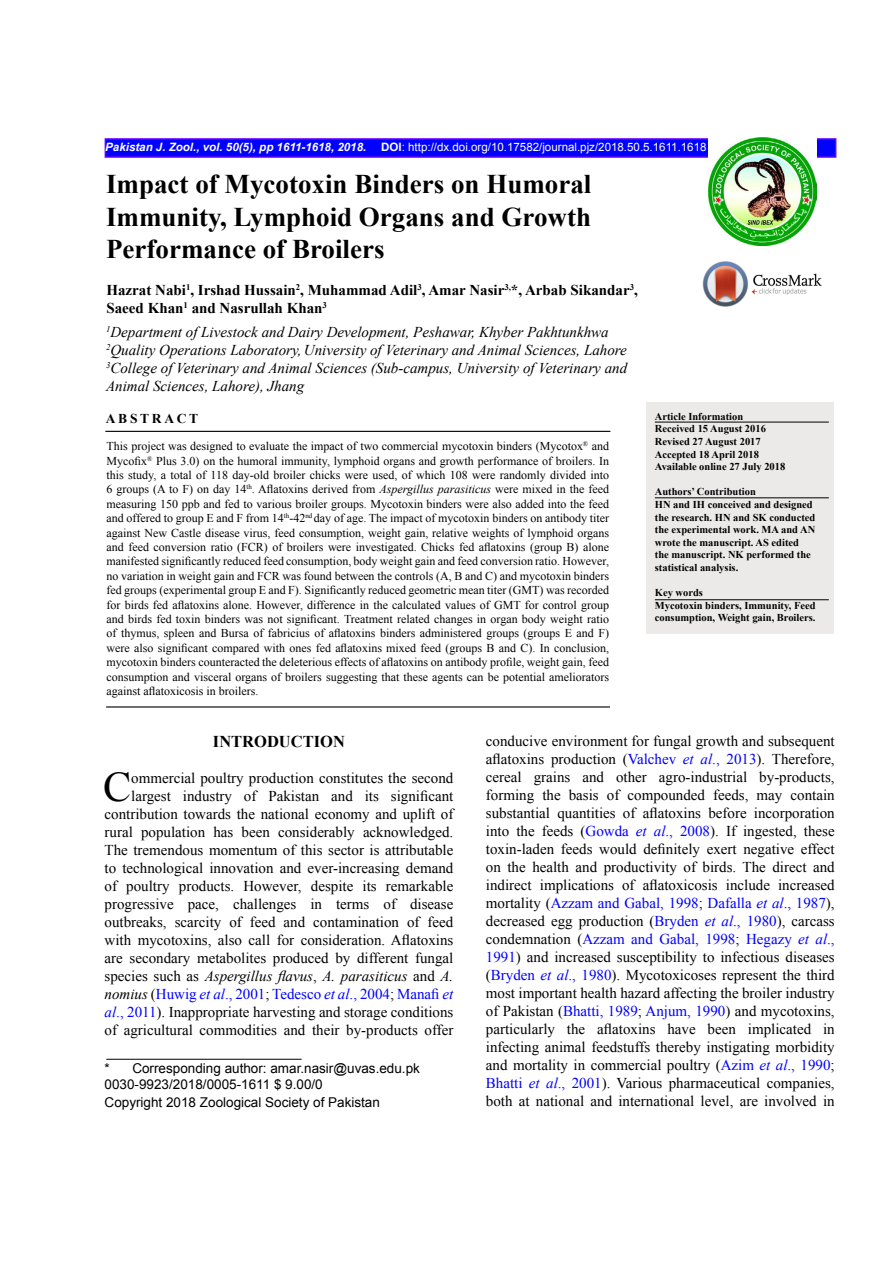
<style>
.page{position:relative;width:893px;height:1263px;background:#fff}
.page>*{position:absolute;margin:0;border:0;box-sizing:border-box;transform-origin:0 0}
.t1{font:42.15px "Times New Roman";color:#000}
.t2{font:700 27px/32.4px "Times New Roman";color:#000;text-align:justify}
.t3{font:700 16.5px "Times New Roman";color:#000}
.t4{font:15px/18px "Times New Roman";color:#000;text-align:right}
.t5{font:italic 15px/18px "Times New Roman";color:#000}
.t6{font:700 15px/18px "Times New Roman";color:#000}
.t7{font:13.5px/16.2px "Arial";color:#000}
.t8{font:700 13.5px "Times New Roman";letter-spacing:.2em;color:#000}
.t9{font:12px/14.4px "Times New Roman";color:#000;text-align:justify}
.t10{font:11.55px "Arial";color:#fff}
.t11{font:italic 700 11.55px "Arial";color:#fff}
.t12{font:700 10.5px/12.6px "Times New Roman";color:#000}
.s1{font-weight:700}
.s2{font-style:italic}
.s3{color:#00f}
.s4{font-style:italic;color:#00f}
</style>
<div class="page">
<img style="left:702px;top:261px;width:120px;height:45px">
<div style="left:105px;top:138px;width:731px;height:20px;background:#00f;border:2px solid #60f"></div>
<img style="left:708px;top:138px;width:108px;height:108px">
<div style="left:646px;top:403px;width:187px;height:231px;background:#ece9e9"></div>
<hr style="left:655px;top:497px;width:174px;height:1px;background:#000">
<hr style="left:105px;top:431px;width:505px;height:1px;background:#000">
<hr style="left:106px;top:706px;width:504px;height:1px;background:#000">
<hr style="left:655px;top:422px;width:174px;height:1px;background:#000">
<hr style="left:106px;top:1059px;width:196px;height:1px;background:#000">
<hr style="left:655px;top:599px;width:174px;height:1px;background:#000">
<p class="t11" style="left:105px;top:139px;width:263px">Pakistan J. Zool., vol. 50(5), pp 1611-1618, 2018.</p>
<p class="t10" style="left:381px;top:140px;width:327px"><span class="s1">DOI</span>: http://dx.doi.org/10.17582/journal.pjz/2018.50.5.1611.1618</p>
<h2 class="t2" style="left:106px;top:167px;width:487px">Impact of Mycotoxin Binders on Humoral Immunity, Lymphoid Organs and Growth Performance of Broilers</h2>
<p class="t6" style="left:106px;top:281px;width:533px">Hazrat Nabi<sup>1</sup>, Irshad Hussain<sup>2</sup>, Muhammad Adil<sup>3</sup>, Amar Nasir<sup>3,</sup>*, Arbab Sikandar<sup>3</sup>,<br>Saeed Khan<sup>1</sup> and Nasrullah Khan<sup>3</sup></p>
<p class="t5" style="left:106px;top:323px;width:523px"><sup>1</sup>Department of Livestock and Dairy Development, Peshawar, Khyber Pakhtunkhwa <sup>2</sup>Quality Operations Laboratory, University of Veterinary and Animal Sciences, Lahore <sup>3</sup>College of Veterinary and Animal Sciences (Sub-campus, University of Veterinary and Animal Sciences, Lahore), Jhang</p>
<p class="t12" style="left:655px;top:410px;width:132px">Article Information<br>Received 15 August 2016<br>Revised 27 August 2017<br>Accepted 18 April 2018<br>Available online 27 July 2018</p>
<p class="t12" style="left:655px;top:485px;width:162px">Authors’ Contribution<br>HN and IH conceived and designed the research. HN and SK conducted the experimental work. MA and AN wrote the manuscript. AS edited the manuscript. NK performed the statistical analysis.</p>
<p class="t12" style="left:655px;top:586px;width:162px">Key words<br>Mycotoxin binders, Immunity, Feed consumption, Weight gain, Broilers.</p>
<p class="t8" style="left:106px;top:409px;width:94px">ABSTRACT</p>
<p class="t9" style="left:107px;top:439px;width:504px">This project was designed to evaluate the impact of two commercial mycotoxin binders (Mycotox<sup>®</sup> and Mycofix<sup>®</sup> Plus 3.0) on the humoral immunity, lymphoid organs and growth performance of broilers. In this study, a total of 118 day-old broiler chicks were used, of which 108 were randomly divided into 6 groups (A to F) on day 14<sup>th</sup>. Aflatoxins derived from <span class="s2">Aspergillus parasiticus</span> were mixed in the feed measuring 150 ppb and fed to various broiler groups. Mycotoxin binders were also added into the feed and offered to group E and F from 14<sup>th</sup>-42<sup>nd</sup> day of age. The impact of mycotoxin binders on antibody titer against New Castle disease virus, feed consumption, weight gain, relative weights of lymphoid organs and feed conversion ratio (FCR) of broilers were investigated. Chicks fed aflatoxins (group B) alone manifested significantly reduced feed consumption, body weight gain and feed conversion ratio. However, no variation in weight gain and FCR was found between the controls (A, B and C) and mycotoxin binders fed groups (experimental group E and F). Significantly reduced geometric mean titer (GMT) was recorded for birds fed aflatoxins alone. However, difference in the calculated values of GMT for control group and birds fed toxin binders was not significant. Treatment related changes in organ body weight ratio of thymus, spleen and Bursa of fabricius of aflatoxins binders administered groups (groups E and F) were also significant compared with ones fed aflatoxins mixed feed (groups B and C). In conclusion, mycotoxin binders counteracted the deleterious effects of aflatoxins on antibody profile, weight gain, feed consumption and visceral organs of broilers suggesting that these agents can be potential ameliorators against aflatoxicosis in broilers.</p>
<p class="t3" style="left:213px;top:730px;width:133px">INTRODUCTION</p>
<h1 class="t1" style="left:103px;top:758px;width:30px">C</h1>
<p class="t4" style="left:486px;top:732px;width:350px;text-align:justify">conducive environment for fungal growth and subsequent aflatoxins production (<span class="s3">Valchev</span> <span class="s4">et al</span><span class="s3">., 2013</span>). Therefore, cereal grains and other agro-industrial by-products, forming the basis of compounded feeds, may contain substantial quantities of aflatoxins before incorporation into the feeds (<span class="s3">Gowda</span> <span class="s4">et al</span><span class="s3">., 2008</span>). If ingested, these toxin-laden feeds would definitely exert negative effect on the health and productivity of birds. The direct and indirect implications of aflatoxicosis include increased mortality (<span class="s3">Azzam and Gabal, 1998</span>; <span class="s3">Dafalla</span> <span class="s4">et al</span><span class="s3">., 1987</span>), decreased egg production (<span class="s3">Bryden</span> <span class="s4">et al</span><span class="s3">., 1980</span>), carcass condemnation (<span class="s3">Azzam and Gabal, 1998</span>; <span class="s3">Hegazy</span> <span class="s4">et al</span><span class="s3">., 1991</span>) and increased susceptibility to infectious diseases (<span class="s3">Bryden</span> <span class="s4">et al</span><span class="s3">., 1980</span>). Mycotoxicoses represent the third most important health hazard affecting the broiler industry of Pakistan (<span class="s3">Bhatti, 1989</span>; <span class="s3">Anjum, 1990</span>) and mycotoxins, particularly the aflatoxins have been implicated in infecting animal feedstuffs thereby instigating morbidity and mortality in commercial poultry (<span class="s3">Azim</span> <span class="s4">et al</span><span class="s3">., 1990</span>; <span class="s3">Bhatti</span> <span class="s4">et al</span><span class="s3">., 2001</span>). Various pharmaceutical companies, both at national and international level, are involved in</p>
<p class="t4" style="left:105px;top:769px;width:350px">ommercial poultry production constitutes the second largest industry of Pakistan and its significant contribution towards the national economy and uplift of rural population has been considerably acknowledged.<br>The tremendous momentum of this sector is attributable to technological innovation and ever-increasing demand of poultry products. However, despite its remarkable progressive pace, challenges in terms of disease outbreaks, scarcity of feed and contamination of feed with mycotoxins, also call for consideration. Aflatoxins are secondary metabolites produced by different fungal species such as <span class="s2">Aspergillus flavus</span>, <span class="s2">A. parasiticus</span> and <span class="s2">A. nomius</span> (<span class="s3">Huwig</span> <span class="s4">et al</span><span class="s3">., 2001</span>; <span class="s3">Tedesco</span> <span class="s4">et al</span><span class="s3">., 2004</span>; <span class="s3">Manafi</span> <span class="s4">et al</span><span class="s3">., 2011</span>). Inappropriate harvesting and storage conditions of agricultural commodities and their by-products offer</p>
<p class="t7" style="left:105px;top:1060px;width:317px">* Corresponding author: amar.nasir@uvas.edu.pk<br>0030-9923/2018/0005-1611 $ 9.00/0</p>
<p class="t7" style="left:105px;top:1094px;width:277px">Copyright 2018 Zoological Society of Pakistan</p>
</div>
